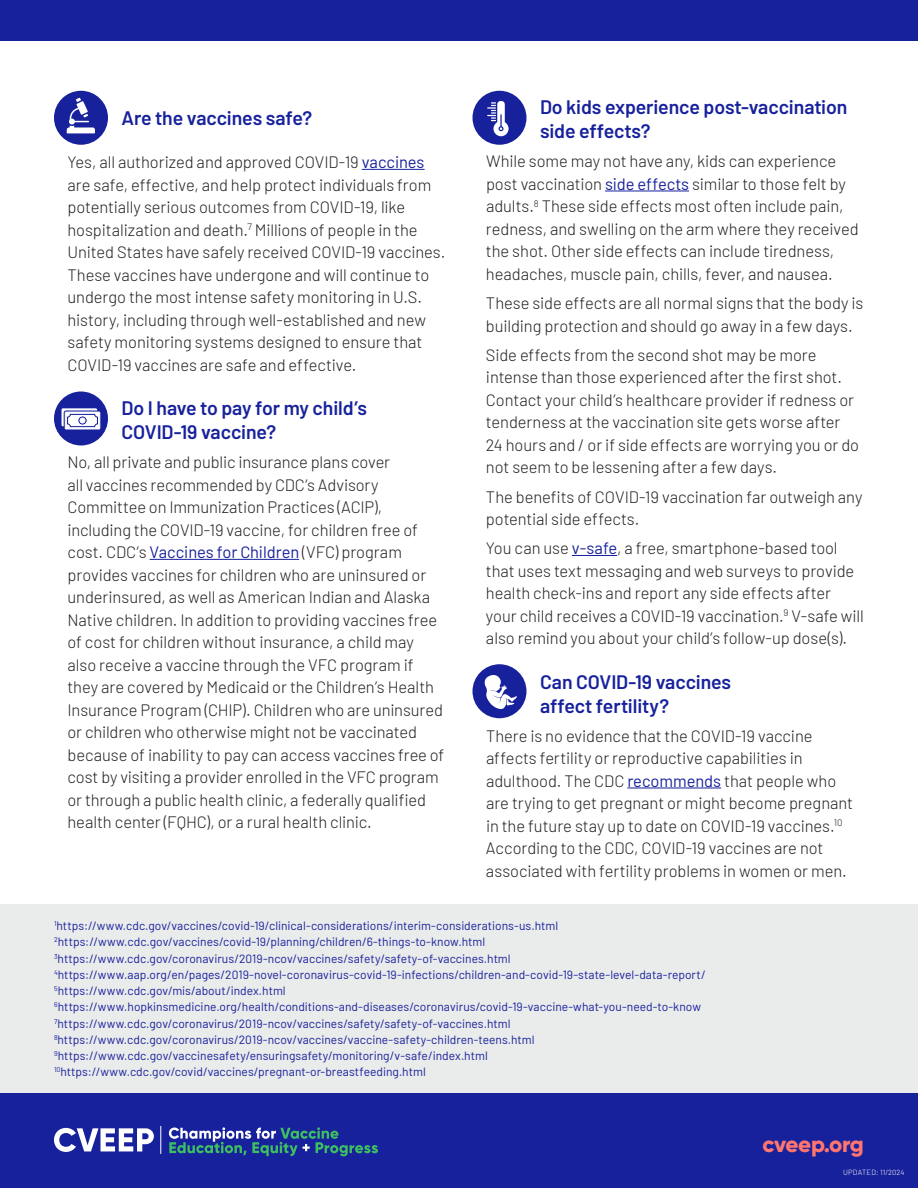
<style>
.page{position:relative;width:918px;height:1188px;background:#fff}
.page>*{position:absolute;margin:0;border:0;box-sizing:border-box;transform-origin:0 0}
.t1{font:800 22.5px "Gilroy";letter-spacing:-.015em;color:#ff7570}
.t2{font:600 19.5px/24px "Barlow";letter-spacing:-.005em;color:#17219c}
.t3{font:300 16.5px/22.5px "Barlow";letter-spacing:-.005em;color:#231f20}
.t4{font:12px/16.2px "Barlow";color:#17219c}
.t5{font:300 7.5px "Barlow";letter-spacing:.015em;color:#fff}
.s1{font-weight:400;color:#17219c}
</style>
<div class="page">
<div style="left:0;top:904px;width:918px;height:190px;background:#eaebeb"></div>
<div style="left:0;top:1094px;width:918px;height:94px;background:#17219c"></div>
<div style="left:0;top:0;width:918px;height:40px;background:#17219c"></div>
<hr style="left:362px;top:169px;width:63px;height:1px;background:#17219c">
<hr style="left:150px;top:559px;width:149px;height:1px;background:#17219c">
<hr style="left:605px;top:191px;width:84px;height:1px;background:#17219c">
<hr style="left:572px;top:555px;width:45px;height:1px;background:#17219c">
<hr style="left:627px;top:788px;width:94px;height:1px;background:#17219c">
<svg style="left:169px;top:1127px;width:209px;height:29px"></svg>
<svg style="left:54px;top:1128px;width:100px;height:24px"></svg>
<svg style="left:160px;top:1126px;width:1px;height:28px"></svg>
<div style="left:472px;top:91px;width:54px;height:54px;background:#17219c;border-radius:50%"></div>
<svg style="left:487px;top:101px;width:22px;height:35px"></svg>
<div style="left:472px;top:664px;width:54px;height:54px;background:#17219c;border-radius:50%"></div>
<svg style="left:485px;top:675px;width:32px;height:34px"></svg>
<div style="left:54px;top:392px;width:54px;height:54px;background:#17219c;border-radius:50%"></div>
<svg style="left:61px;top:408px;width:40px;height:22px"></svg>
<div style="left:54px;top:91px;width:54px;height:54px;background:#17219c;border-radius:50%"></div>
<svg style="left:67px;top:98px;width:28px;height:35px"></svg>
<p class="t2" style="left:122px;top:105px;width:192px">Are the vaccines safe?</p>
<p class="t3" style="left:67px;top:150px;width:379px">Yes, all authorized and approved COVID-19 <span class="s1">vaccines </span>are safe, effective, and help protect individuals from potentially serious outcomes from COVID-19, like hospitalization and death.<sup>7</sup> Millions of people in the United States have safely received COVID-19 vaccines.<br>These vaccines have undergone and will continue to undergo the most intense safety monitoring in U.S. history, including through well-established and new safety monitoring systems designed to ensure that COVID-19 vaccines are safe and effective.</p>
<p class="t2" style="left:122px;top:394px;width:247px">Do I have to pay for my child’s<br>COVID-19 vaccine?</p>
<p class="t3" style="left:68px;top:450px;width:378px">No, all private and public insurance plans cover<br>all vaccines recommended by CDC’s Advisory Committee on Immunization Practices (ACIP), including the COVID-19 vaccine, for children free of cost. CDC’s <span class="s1">Vaccines for Children</span> (VFC) program provides vaccines for children who are uninsured or underinsured, as well as American Indian and Alaska Native children. In addition to providing vaccines free of cost for children without insurance, a child may also receive a vaccine through the VFC program if they are covered by Medicaid or the Children’s Health Insurance Program (CHIP). Children who are uninsured or children who otherwise might not be vaccinated because of inability to pay can access vaccines free of cost by visiting a provider enrolled in the VFC program or through a public health clinic, a federally qualified health center (FQHC), or a rural health clinic.</p>
<p class="t2" style="left:540px;top:93px;width:309px">Do kids experience post-vaccination side effects?</p>
<p class="t3" style="left:486px;top:149px;width:374px">While some may not have any, kids can experience post vaccination <span class="s1">side effects</span> similar to those felt by adults.<sup>8</sup> These side effects most often include pain, redness, and swelling on the arm where they received the shot. Other side effects can include tiredness, headaches, muscle pain, chills, fever, and nausea.</p>
<p class="t3" style="left:486px;top:291px;width:379px">These side effects are all normal signs that the body is building protection and should go away in a few days.</p>
<p class="t3" style="left:486px;top:342px;width:375px">Side effects from the second shot may be more intense than those experienced after the first shot.<br>Contact your child’s healthcare provider if redness or tenderness at the vaccination site gets worse after 24 hours and / or if side effects are worrying you or do not seem to be lessening after a few days.</p>
<p class="t3" style="left:486px;top:484px;width:378px">The benefits of COVID-19 vaccination far outweigh any potential side effects.</p>
<p class="t3" style="left:486px;top:536px;width:380px">You can use <span class="s1">v-safe</span>, a free, smartphone-based tool that uses text messaging and web surveys to provide health check-ins and report any side effects after your child receives a COVID-19 vaccination.<sup>9</sup> V-safe will also remind you about your child’s follow-up dose(s).</p>
<p class="t2" style="left:540px;top:668px;width:193px">Can COVID-19 vaccines affect fertility?</p>
<p class="t3" style="left:486px;top:723px;width:369px">There is no evidence that the COVID-19 vaccine affects fertility or reproductive capabilities in adulthood. The CDC <span class="s1">recommends</span> that people who are trying to get pregnant or might become pregnant in the future stay up to date on COVID-19 vaccines.<sup>10<br></sup>According to the CDC, COVID-19 vaccines are not associated with fertility problems in women or men.</p>
<p class="t4" style="left:54px;top:917px;width:653px"><sup>1</sup>https://www.cdc.gov/vaccines/covid-19/clinical-considerations/interim-considerations-us.html <sup>2</sup>https://www.cdc.gov/vaccines/covid-19/planning/children/6-things-to-know.html <sup>3</sup>https://www.cdc.gov/coronavirus/2019-ncov/vaccines/safety/safety-of-vaccines.html <sup>4</sup>https://www.aap.org/en/pages/2019-novel-coronavirus-covid-19-infections/children-and-covid-19-state-level-data-report/ <sup>5</sup>https://www.cdc.gov/mis/about/index.html <sup>6</sup>https://www.hopkinsmedicine.org/health/conditions-and-diseases/coronavirus/covid-19-vaccine-what-you-need-to-know <sup>7</sup>https://www.cdc.gov/coronavirus/2019-ncov/vaccines/safety/safety-of-vaccines.html <sup>8</sup>https://www.cdc.gov/coronavirus/2019-ncov/vaccines/vaccine-safety-children-teens.html <sup>9</sup>https://www.cdc.gov/vaccinesafety/ensuringsafety/monitoring/v-safe/index.html <sup>10</sup>https://www.cdc.gov/covid/vaccines/pregnant-or-breastfeeding.html</p>
<h1 class="t1" style="left:762px;top:1130px;width:103px">cveep.org</h1>
<p class="t5" style="left:843px;top:1166px;width:63px">UPDATED: 11/2024</p>
</div>
